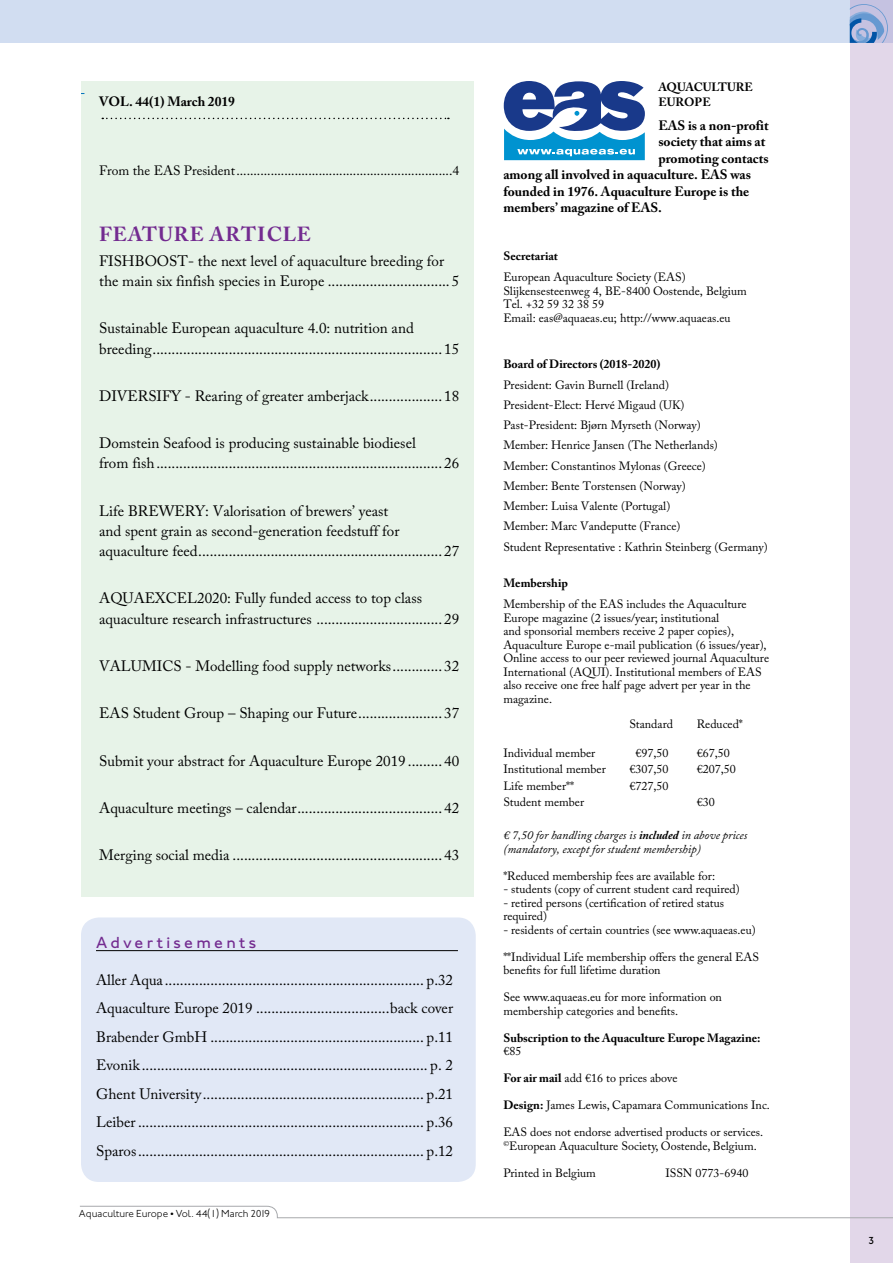
<style>
.page{position:relative;width:893px;height:1263px;background:#fff}
.page>*{position:absolute;margin:0;border:0;box-sizing:border-box;transform-origin:0 0}
.t1{font:700 20.25px "Adobe Caslon Pro";letter-spacing:.05em;color:#732b90}
.t2{font:500 16.5px "Johnston ITC";letter-spacing:.2em;color:#732b90}
.t3{font:15px/28.5px "Adobe Caslon Pro";color:#000}
.t4{font:700 13.5px "Adobe Caslon Pro";color:#000}
.t5{font:13.5px "Adobe Caslon Pro";color:#000}
.t6{font:12px/13.5px "Adobe Caslon Pro";color:#000}
.t7{font:700 12px/15px "Adobe Caslon Pro";color:#000}
.t8{font:italic 12px/13.5px "Adobe Caslon Pro";color:#000}
.t9{font:300 10.5px "Johnston ITC";letter-spacing:-.005em;color:#000}
.t10{font:500 10.5px "Johnston ITC";color:#000}
.s1{font-weight:700}
</style>
<div class="page">
<div style="left:0;top:0;width:893px;height:43px;background:#d1ddf1"></div>
<div style="left:850px;top:0;width:43px;height:1263px;background:#e2d7e9"></div>
<svg style="left:850px;top:4px;width:38px;height:39px"></svg>
<svg style="left:80px;top:1205px;width:813px;height:13px"></svg>
<div style="left:81px;top:81px;width:392px;height:815px;background:#e7f3e8"></div>
<div style="left:81px;top:917px;width:395px;height:265px;background:#e1e8f6;border-radius:18px"></div>
<svg style="left:504px;top:81px;width:141px;height:79px"></svg>
<hr style="left:96px;top:950px;width:362px;height:1px;background:#000">
<svg style="left:102px;top:118px;width:347px;height:1px"></svg>
<p class="t4" style="left:99px;top:94px;width:137px">VOL. 44(1) March 2019</p>
<p class="t5" style="left:99px;top:163px;width:362px">From the EAS President...............................................................4</p>
<h1 class="t1" style="left:99px;top:223px;width:213px">FEATURE ARTICLE</h1>
<p class="t3" style="left:99px;top:251px;width:361px;line-height:20.2px">FISHBOOST- the next level of aquaculture breeding for the main six finfish species in Europe ................................ 5</p>
<p class="t3" style="left:99px;top:318px;width:361px;line-height:20.2px">Sustainable European aquaculture 4.0: nutrition and breeding............................................................................ 15</p>
<p class="t3" style="left:99px;top:381px;width:361px">DIVERSIFY - Rearing of greater amberjack................... 18</p>
<p class="t3" style="left:99px;top:433px;width:361px;line-height:20.2px">Domstein Seafood is producing sustainable biodiesel<br>from fish........................................................................... 26</p>
<p class="t3" style="left:99px;top:500px;width:361px;line-height:20.2px">Life BREWERY: Valorisation of brewers’ yeast<br>and spent grain as second-generation feedstuff for aquaculture feed................................................................ 27</p>
<p class="t3" style="left:99px;top:588px;width:361px;line-height:20.2px">AQUAEXCEL2020: Fully funded access to top class aquaculture research infrastructures ................................. 29</p>
<p class="t3" style="left:99px;top:651px;width:361px">VALUMICS - Modelling food supply networks............. 32</p>
<p class="t3" style="left:99px;top:699px;width:361px">EAS Student Group – Shaping our Future...................... 37</p>
<p class="t3" style="left:99px;top:746px;width:361px">Submit your abstract for Aquaculture Europe 2019 ......... 40</p>
<p class="t3" style="left:99px;top:793px;width:361px">Aquaculture meetings – calendar...................................... 42</p>
<p class="t3" style="left:99px;top:840px;width:361px">Merging social media ....................................................... 43</p>
<p class="t2" style="left:96px;top:933px;width:162px">Advertisements</p>
<p class="t3" style="left:96px;top:965px;width:359px;text-align:justify">Aller Aqua .................................................................... p.32<br>Aquaculture Europe 2019 ...................................back cover Brabender GmbH ........................................................ p.11<br>Evonik ........................................................................... p. 2<br>Ghent University.......................................................... p.21<br>Leiber ........................................................................... p.36<br>Sparos........................................................................... p.12</p>
<p class="t9" style="left:79px;top:1208px;width:193px">Aquaculture Europe • Vol. 44(1) March 2019</p>
<p class="t7" style="left:658px;top:79px;width:96px">AQUACULTURE<br>EUROPE</p>
<p class="t4" style="left:658px;top:117px;width:112px">EAS is a non-profit</p>
<p class="t4" style="left:658px;top:134px;width:108px">society that aims at</p>
<p class="t4" style="left:658px;top:150px;width:112px">promoting contacts</p>
<p class="t4" style="left:503px;top:167px;width:249px">among all involved in aquaculture. EAS was</p>
<p class="t4" style="left:503px;top:183px;width:247px">founded in 1976. Aquaculture Europe is the</p>
<p class="t4" style="left:503px;top:200px;width:160px">members’ magazine of EAS.</p>
<p class="t7" style="left:503px;top:249px;width:56px">Secretariat</p>
<p class="t6" style="left:503px;top:270px;width:245px">European Aquaculture Society (EAS)<br>Slijkensesteenweg 4, BE-8400 Oostende, Belgium Tel. +32 59 32 38 59<br>Email: eas@aquaeas.eu; http://www.aquaeas.eu</p>
<p class="t7" style="left:503px;top:357px;width:158px">Board of Directors (2018-2020)</p>
<p class="t6" style="left:503px;top:374px;width:266px;line-height:20.2px">President: Gavin Burnell (Ireland)<br>President-Elect: Hervé Migaud (UK)<br>Past-President: Bjørn Myrseth (Norway)<br>Member: Henrice Jansen (The Netherlands)<br>Member: Constantinos Mylonas (Greece)<br>Member: Bente Torstensen (Norway)<br>Member: Luisa Valente (Portugal)<br>Member: Marc Vandeputte (France)<br>Student Representative : Kathrin Steinberg (Germany)</p>
<p class="t7" style="left:503px;top:576px;width:66px">Membership</p>
<p class="t6" style="left:503px;top:597px;width:267px">Membership of the EAS includes the Aquaculture Europe magazine (2 issues/year; institutional<br>and sponsorial members receive 2 paper copies), Aquaculture Europe e-mail publication (6 issues/year), Online access to our peer reviewed journal Aquaculture International (AQUI). Institutional members of EAS also receive one free half page advert per year in the magazine.</p>
<p class="t6" style="left:629px;top:717px;width:45px">Standard</p>
<p class="t6" style="left:697px;top:717px;width:48px">Reduced*</p>
<p class="t6" style="left:503px;top:746px;width:93px">Individual member</p>
<p class="t6" style="left:635px;top:746px;width:35px">€97,50</p>
<p class="t6" style="left:697px;top:746px;width:35px">€67,50</p>
<p class="t6" style="left:503px;top:762px;width:104px">Institutional member</p>
<p class="t6" style="left:629px;top:762px;width:41px">€307,50</p>
<p class="t6" style="left:697px;top:762px;width:41px">€207,50</p>
<p class="t6" style="left:503px;top:779px;width:72px">Life member**</p>
<p class="t6" style="left:629px;top:779px;width:41px">€727,50</p>
<p class="t6" style="left:503px;top:795px;width:82px">Student member</p>
<p class="t6" style="left:697px;top:795px;width:19px">€30</p>
<p class="t8" style="left:503px;top:828px;width:245px">€ 7,50 for handling charges is <span class="s1">included</span> in above prices (mandatory, except for student membership)</p>
<p class="t6" style="left:503px;top:869px;width:213px">*Reduced membership fees are available for:</p>
<p class="t6" style="left:503px;top:882px;width:238px">- students (copy of current student card required)</p>
<p class="t6" style="left:503px;top:896px;width:222px">- retired persons (certification of retired status required)</p>
<p class="t6" style="left:503px;top:923px;width:254px">- residents of certain countries (see www.aquaeas.eu)</p>
<p class="t6" style="left:503px;top:950px;width:257px">**Individual Life membership offers the general EAS benefits for full lifetime duration</p>
<p class="t6" style="left:503px;top:990px;width:220px">See www.aquaeas.eu for more information on membership categories and benefits.</p>
<p class="t7" style="left:503px;top:1030px;width:259px">Subscription to the Aquaculture Europe Magazine:</p>
<p class="t6" style="left:503px;top:1044px;width:19px">€85</p>
<p class="t6" style="left:503px;top:1071px;width:176px"><span class="s1">For air mail</span> add €16 to prices above</p>
<p class="t6" style="left:503px;top:1098px;width:268px"><span class="s1">Design:</span> James Lewis, Capamara Communications Inc.</p>
<p class="t6" style="left:503px;top:1125px;width:261px">EAS does not endorse advertised products or services. <sup>©</sup>European Aquaculture Society, Oostende, Belgium.</p>
<p class="t6" style="left:503px;top:1166px;width:94px">Printed in Belgium</p>
<p class="t6" style="left:665px;top:1166px;width:85px">ISSN 0773-6940</p>
<p class="t10" style="left:869px;top:1234px;width:7px">3</p>
</div>
